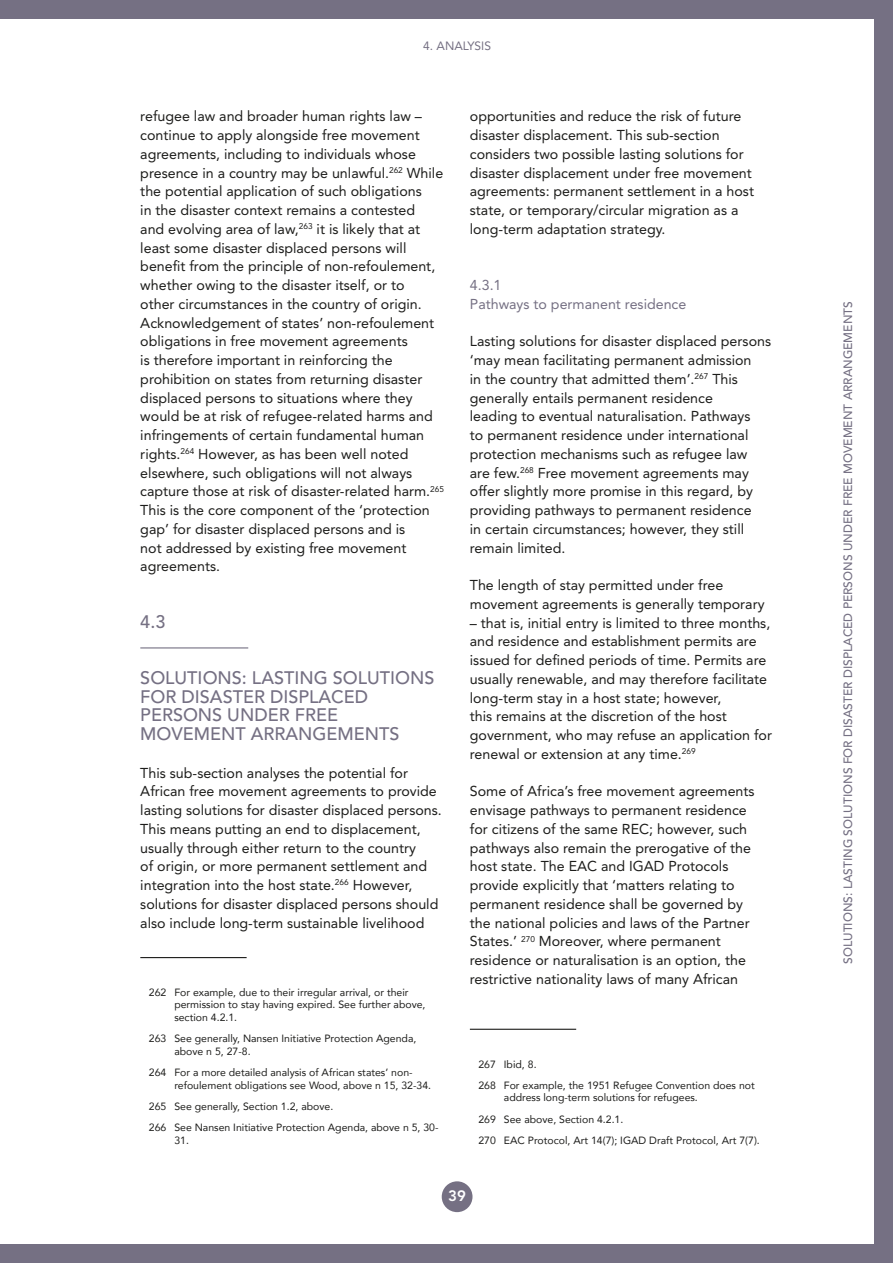
<style>
.page{position:relative;width:893px;height:1263px;background:#fff}
.page>*{position:absolute;margin:0;border:0;box-sizing:border-box;transform-origin:0 0}
.t1{font:500 18px/18.8px "Avenir LT Std";color:#757083}
.t2{font:800 15px "Avenir LT Std";color:#fff}
.t3{font:14.25px/18.8px "Avenir LT Std";color:#1d1d1b}
.t4{font:14.25px/18.8px "Avenir LT Std";color:#757083}
.t5{font:500 12px "Avenir LT Std";color:#757083}
.t6{font:12px "Avenir LT Std";color:#757083}
.t7{font:10.5px/12.6px "Avenir";color:#1d1d1b}
</style>
<div class="page">
<div style="left:874px;top:0;width:19px;height:1263px;background:#757083"></div>
<div style="left:0;top:0;width:893px;height:19px;background:#757083"></div>
<div style="left:0;top:1244px;width:893px;height:19px;background:#757083"></div>
<div style="left:442px;top:1181px;width:30px;height:31px;background:#757083;border-radius:50%"></div>
<hr style="left:140px;top:957px;width:107px;height:1px;background:#1d1d1b">
<hr style="left:470px;top:1029px;width:106px;height:1px;background:#1d1d1b">
<hr style="left:140px;top:647px;width:108px;height:1px;background:#757083">
<p class="t6" style="left:423px;top:39px;width:69px">4. ANALYSIS</p>
<p class="t3" style="left:140px;top:107px;width:305px">refugee law and broader human rights law – continue to apply alongside free movement agreements, including to individuals whose presence in a country may be unlawful.<sup>262</sup> While the potential application of such obligations<br>in the disaster context remains a contested<br>and evolving area of law,<sup>263</sup> it is likely that at least some disaster displaced persons will benefit from the principle of non-refoulement, whether owing to the disaster itself, or to<br>other circumstances in the country of origin.<br>Acknowledgement of states’ non-refoulement obligations in free movement agreements<br>is therefore important in reinforcing the prohibition on states from returning disaster displaced persons to situations where they would be at risk of refugee-related harms and infringements of certain fundamental human rights.<sup>264</sup> However, as has been well noted elsewhere, such obligations will not always capture those at risk of disaster-related harm.<sup>265<br></sup>This is the core component of the ‘protection gap’ for disaster displaced persons and is<br>not addressed by existing free movement agreements.</p>
<p class="t1" style="left:140px;top:612px;width:27px">4.3</p>
<p class="t1" style="left:140px;top:669px;width:295px">SOLUTIONS: LASTING SOLUTIONS<br>FOR DISASTER DISPLACED<br>PERSONS UNDER FREE<br>MOVEMENT ARRANGEMENTS</p>
<p class="t3" style="left:140px;top:763px;width:303px">This sub-section analyses the potential for African free movement agreements to provide lasting solutions for disaster displaced persons.<br>This means putting an end to displacement, usually through either return to the country<br>of origin, or more permanent settlement and integration into the host state.<sup>266</sup> However, solutions for disaster displaced persons should also include long-term sustainable livelihood</p>
<p class="t7" style="left:174px;top:985px;width:253px;text-indent:-26px">262 For example, due to their irregular arrival, or their permission to stay having expired. See further above, section 4.2.1.</p>
<p class="t7" style="left:174px;top:1032px;width:244px;text-indent:-26px">263 See generally, Nansen Initiative Protection Agenda, above n 5, 27-8.</p>
<p class="t7" style="left:174px;top:1066px;width:258px;text-indent:-26px">264 For a more detailed analysis of African states’ non&shy;refoulement obligations see Wood, above n 15, 32-34.</p>
<p class="t7" style="left:149px;top:1095px;width:291px;line-height:21.3px">265 See generally, Section 1.2, above.<br>266 See Nansen Initiative Protection Agenda, above n 5, 30-</p>
<p class="t7" style="left:174px;top:1134px;width:16px">31.</p>
<p class="t3" style="left:470px;top:107px;width:286px">opportunities and reduce the risk of future disaster displacement. This sub-section considers two possible lasting solutions for disaster displacement under free movement agreements: permanent settlement in a host state, or temporary/circular migration as a long-term adaptation strategy.</p>
<p class="t4" style="left:470px;top:276px;width:218px">4.3.1<br>Pathways to permanent residence</p>
<p class="t3" style="left:470px;top:332px;width:303px">Lasting solutions for disaster displaced persons ‘may mean facilitating permanent admission<br>in the country that admitted them’.<sup>267</sup> This generally entails permanent residence<br>leading to eventual naturalisation. Pathways<br>to permanent residence under international protection mechanisms such as refugee law<br>are few.<sup>268</sup> Free movement agreements may offer slightly more promise in this regard, by providing pathways to permanent residence<br>in certain circumstances; however, they still remain limited.</p>
<p class="t3" style="left:470px;top:576px;width:296px">The length of stay permitted under free movement agreements is generally temporary</p>
<p class="t3" style="left:470px;top:613px;width:304px">– that is, initial entry is limited to three months, and residence and establishment permits are issued for defined periods of time. Permits are usually renewable, and may therefore facilitate long-term stay in a host state; however,<br>this remains at the discretion of the host government, who may refuse an application for renewal or extension at any time.<sup>269</sup></p>
<p class="t3" style="left:470px;top:782px;width:286px">Some of Africa’s free movement agreements envisage pathways to permanent residence for citizens of the same REC; however, such pathways also remain the prerogative of the host state. The EAC and IGAD Protocols provide explicitly that ‘matters relating to permanent residence shall be governed by the national policies and laws of the Partner States.’ <sup>270</sup> Moreover, where permanent residence or naturalisation is an option, the restrictive nationality laws of many African</p>
<p class="t7" style="left:478px;top:1053px;width:278px;line-height:21.3px">267 Ibid, 8.<br>268 For example, the 1951 Refugee Convention does not</p>
<p class="t7" style="left:478px;top:1087px;width:283px;line-height:21.3px;text-indent:26px">address long-term solutions for refugees.<br>269 See above, Section 4.2.1.<br>270 EAC Protocol, Art 14(7); IGAD Draft Protocol, Art 7(7).</p>
<p class="t2" style="left:448px;top:1187px;width:19px">39</p>
<p class="t5" style="left:841px;top:964px;width:664px;rotate:-90deg">SOLUTIONS: LASTING SOLUTIONS FOR DISASTER DISPLACED PERSONS UNDER FREE MOVEMENT ARRANGEMENTS</p>
</div>
